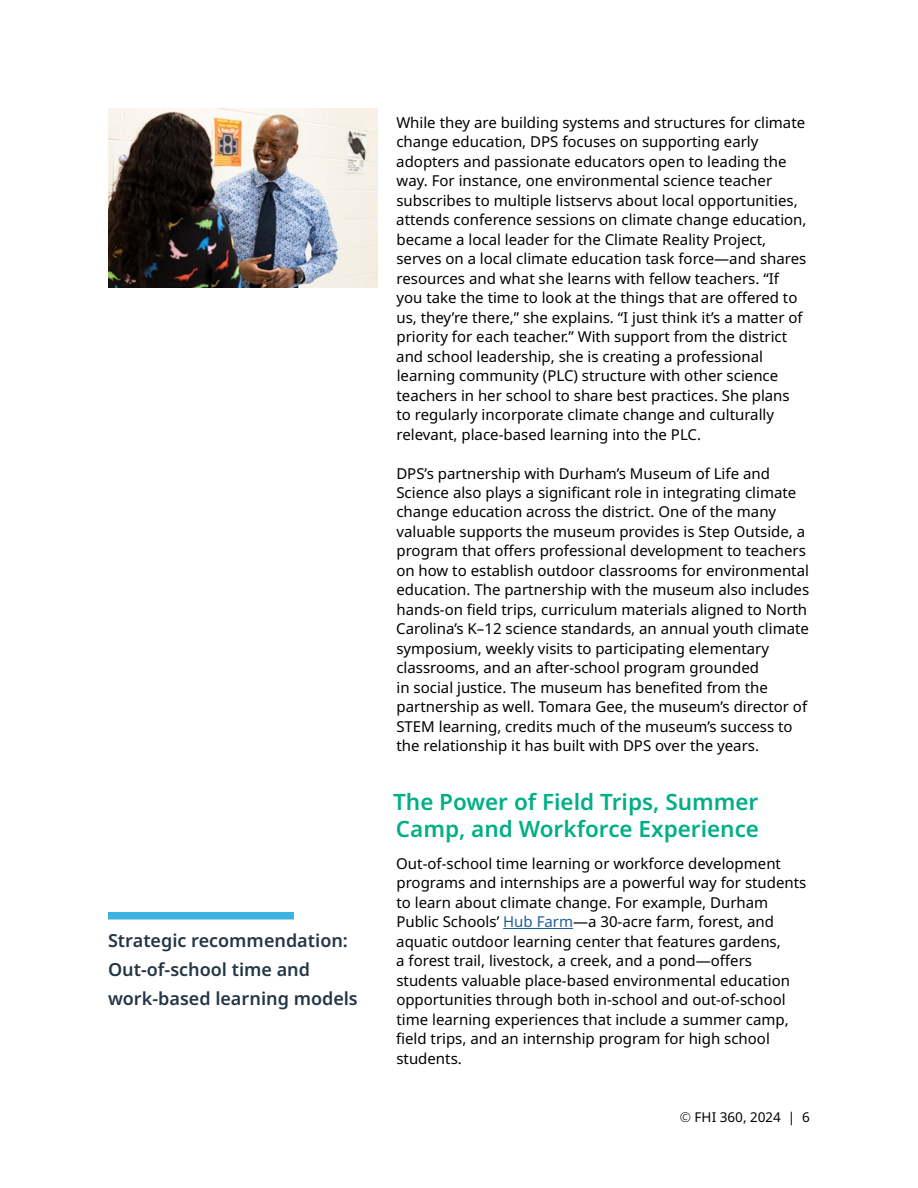
<style>
.page{position:relative;width:918px;height:1188px;background:#fff}
.page>*{position:absolute;margin:0;border:0;box-sizing:border-box;transform-origin:0 0}
.t1{font:600 22.5px/27px "Noto Sans";color:#00af86}
.t2{font:600 18px/29.2px "Noto Sans";color:#243646}
.t3{font:15px/19.5px "Noto Sans";color:#000}
.t4{font:13.5px "Noto Sans";color:#000}
.s1{color:#215e9e}
.s2{font-weight:300}
</style>
<div class="page">
<img style="left:108px;top:108px;width:270px;height:180px">
<hr style="left:503px;top:928px;width:70px;height:1px;background:#215e9e">
<div style="left:108px;top:912px;width:186px;height:8px;background:#3cb2e1"></div>
<p class="t2" style="left:108px;top:926px;width:251px">Strategic recommendation:<br>Out-of-school time and work-based learning models</p>
<p class="t3" style="left:396px;top:113px;width:412px">While they are building systems and structures for climate change education, DPS focuses on supporting early adopters and passionate educators open to leading the way. For instance, one environmental science teacher subscribes to multiple listservs about local opportunities, attends conference sessions on climate change education, became a local leader for the Climate Reality Project, serves on a local climate education task force—and shares resources and what she learns with fellow teachers. “If you take the time to look at the things that are offered to us, they’re there,” she explains. “I just think it’s a matter of priority for each teacher.” With support from the district and school leadership, she is creating a professional learning community (PLC) structure with other science teachers in her school to share best practices. She plans to regularly incorporate climate change and culturally relevant, place-based learning into the PLC.</p>
<p class="t3" style="left:396px;top:464px;width:415px">DPS’s partnership with Durham’s Museum of Life and Science also plays a significant role in integrating climate change education across the district. One of the many valuable supports the museum provides is Step Outside, a program that offers professional development to teachers on how to establish outdoor classrooms for environmental education. The partnership with the museum also includes hands-on field trips, curriculum materials aligned to North Carolina’s K–12 science standards, an annual youth climate symposium, weekly visits to participating elementary classrooms, and an after-school program grounded<br>in social justice. The museum has benefited from the partnership as well. Tomara Gee, the museum’s director of STEM learning, credits much of the museum’s success to the relationship it has built with DPS over the years.</p>
<h1 class="t1" style="left:393px;top:789px;width:367px">The Power of Field Trips, Summer<br>Camp, and Workforce Experience</h1>
<p class="t3" style="left:396px;top:854px;width:412px">Out-of-school time learning or workforce development programs and internships are a powerful way for students to learn about climate change. For example, Durham Public Schools’ <span class="s1">Hub Farm</span>—a 30-acre farm, forest, and aquatic outdoor learning center that features gardens,<br>a forest trail, livestock, a creek, and a pond—offers students valuable place-based environmental education opportunities through both in-school and out-of-school time learning experiences that include a summer camp, field trips, and an internship program for high school students.</p>
<p class="t4" style="left:680px;top:1109px;width:132px"><span class="s2">©</span> FHI 360, 2024 | 6</p>
</div>
